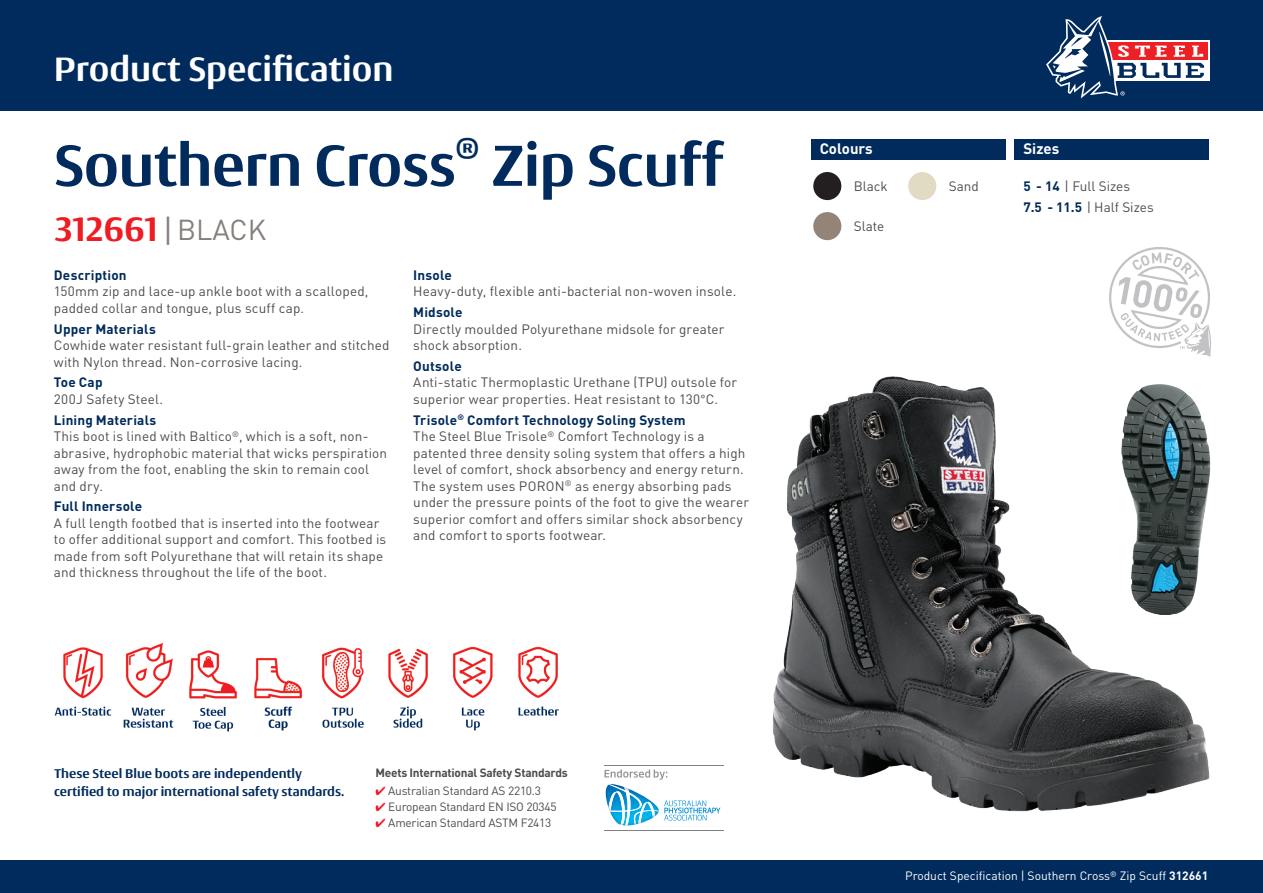
<style>
.page{position:relative;width:1263px;height:893px;background:#fff}
.page>*{position:absolute;margin:0;border:0;box-sizing:border-box;transform-origin:0 0}
.t1{font:700 61.5px "Conto";letter-spacing:-.01em;color:#002b5c}
.t2{font:700 36px "Conto";color:#fff}
.t3{font:700 36px "Conto";color:#ee1d23}
.t4{font:700 15px "DIN Pro";color:#fff}
.t5{font:13.5px/16.5px "DIN Pro";letter-spacing:.01em;color:#4b4c4d}
.t6{font:700 13.5px/17.7px "Conto";color:#002b5c}
.t7{font:700 13.5px "DIN Pro";letter-spacing:.015em;color:#002b5c}
.t8{font:12px "DIN Pro";color:#fff}
.t9{font:11.85px "DIN Pro";letter-spacing:-.02em;color:#4b4c4d}
.t10{font:700 11.85px "DIN Pro";letter-spacing:-.02em;color:#4b4c4d}
.s1{font-size:28.5px;color:#867f7c}
.s2{font-family:"DIN Pro";font-weight:400;font-size:28.5px;color:#867f7c}
.s3{font-weight:700;color:#002b5c}
.s4{font-family:"Myriad Pro"}
.s5{color:#ee1d23}
.s6{font-weight:700}
</style>
<div class="page">
<div style="left:0;top:0;width:1263px;height:111px;background:#002b5c"></div>
<div style="left:0;top:860px;width:1263px;height:33px;background:#002b5c"></div>
<svg style="left:1204px;top:41px;width:5px;height:40px"></svg>
<div style="left:1105px;top:43px;width:102px;height:17px;background:#ed2026"></div>
<svg style="left:1046px;top:16px;width:158px;height:82px"></svg>
<div style="left:811px;top:140px;width:194px;height:20px;background:#002b5c"></div>
<div style="left:1015px;top:140px;width:194px;height:20px;background:#002b5c"></div>
<div style="left:813px;top:172px;width:28px;height:28px;background:#231f20;border-radius:50%"></div>
<div style="left:908px;top:172px;width:28px;height:28px;background:#e2dbc3;border-radius:50%"></div>
<img style="left:54px;top:642px;width:505px;height:90px">
<hr style="left:604px;top:766px;width:119px;height:1px;background:#807f84">
<hr style="left:604px;top:830px;width:119px;height:1px;background:#807f84">
<svg style="left:604px;top:769px;width:116px;height:56px"></svg>
<svg style="left:1109px;top:247px;width:102px;height:110px"></svg>
<img style="left:773px;top:376px;width:436px;height:436px">
<div style="left:813px;top:212px;width:28px;height:28px;background:#948377;border-radius:50%"></div>
<img style="left:1118px;top:383px;width:93px;height:231px">
<h2 class="t2" style="left:54px;top:46px;width:341px">Product Specification</h2>
<h1 class="t1" style="left:54px;top:126px;width:671px">Southern Cross<sup>®</sup> Zip Scuff</h1>
<h2 class="t3" style="left:54px;top:206px;width:214px">312661 <span class="s1">|</span> <span class="s2">BLACK</span></h2>
<p class="t7" style="left:54px;top:264px;width:74px">Description</p>
<p class="t5" style="left:54px;top:282px;width:316px">150mm zip and lace-up ankle boot with a scalloped, padded collar and tongue, plus scuff cap.</p>
<p class="t7" style="left:54px;top:318px;width:103px">Upper Materials</p>
<p class="t5" style="left:54px;top:336px;width:337px">Cowhide water resistant full-grain leather and stitched with Nylon thread. Non-corrosive lacing.</p>
<p class="t7" style="left:54px;top:372px;width:50px">Toe Cap</p>
<p class="t5" style="left:54px;top:390px;width:111px">200J Safety Steel.</p>
<p class="t5" style="left:54px;top:411px;width:335px"><span class="s3">Lining Materials<br></span>This boot is lined with Baltico<sup>®</sup>, which is a soft, non&shy;abrasive, hydrophobic material that wicks perspiration away from the foot, enabling the skin to remain cool and dry.</p>
<p class="t7" style="left:54px;top:496px;width:90px">Full Innersole</p>
<p class="t5" style="left:54px;top:514px;width:334px">A full length footbed that is inserted into the footwear to offer additional support and comfort. This footbed is made from soft Polyurethane that will retain its shape and thickness throughout the life of the boot.</p>
<p class="t7" style="left:413px;top:264px;width:40px">Insole</p>
<p class="t5" style="left:413px;top:282px;width:324px">Heavy-duty, flexible anti-bacterial non-woven insole.</p>
<p class="t7" style="left:413px;top:302px;width:51px">Midsole</p>
<p class="t5" style="left:413px;top:320px;width:313px">Directly moulded Polyurethane midsole for greater shock absorption.</p>
<p class="t7" style="left:413px;top:355px;width:50px">Outsole</p>
<p class="t5" style="left:413px;top:373px;width:325px">Anti-static Thermoplastic Urethane (TPU) outsole for superior wear properties. Heat resistant to 130<span class="s4">°</span>C.</p>
<p class="t5" style="left:413px;top:411px;width:337px"><span class="s3">Trisole</span><sup>®</sup> <span class="s3">Comfort Technology Soling System<br></span>The Steel Blue Trisole<sup>®</sup> Comfort Technology is a patented three density soling system that offers a high level of comfort, shock absorbency and energy return.<br>The system uses PORON<sup>®</sup> as energy absorbing pads under the pressure points of the foot to give the wearer superior comfort and offers similar shock absorbency and comfort to sports footwear.</p>
<p class="t4" style="left:820px;top:137px;width:55px">Colours</p>
<p class="t4" style="left:1023px;top:137px;width:37px">Sizes</p>
<p class="t5" style="left:1023px;top:175px;width:132px;line-height:20.7px"><span class="s3">5 - 14</span> | Full Sizes<br><span class="s3">7.5 - 11.5</span> | Half Sizes</p>
<p class="t5" style="left:854px;top:177px;width:35px">Black</p>
<p class="t5" style="left:949px;top:177px;width:31px">Sand</p>
<p class="t5" style="left:854px;top:217px;width:32px">Slate</p>
<p class="t6" style="left:54px;top:764px;width:292px">These Steel Blue boots are independently certified to major international safety standards.</p>
<p class="t10" style="left:375px;top:763px;width:194px">Meets International Safety Standards</p>
<p class="t9" style="left:375px;top:782px;width:167px"><span class="s5">✔</span> Australian Standard AS 2210.3</p>
<p class="t9" style="left:375px;top:798px;width:183px"><span class="s5">✔</span> European Standard EN ISO 20345</p>
<p class="t9" style="left:375px;top:813px;width:178px"><span class="s5">✔</span> American Standard ASTM F2413</p>
<p class="t8" style="left:905px;top:867px;width:305px">Product Specification | Southern Cross® Zip Scuff <span class="s6">312661</span></p>
</div>
